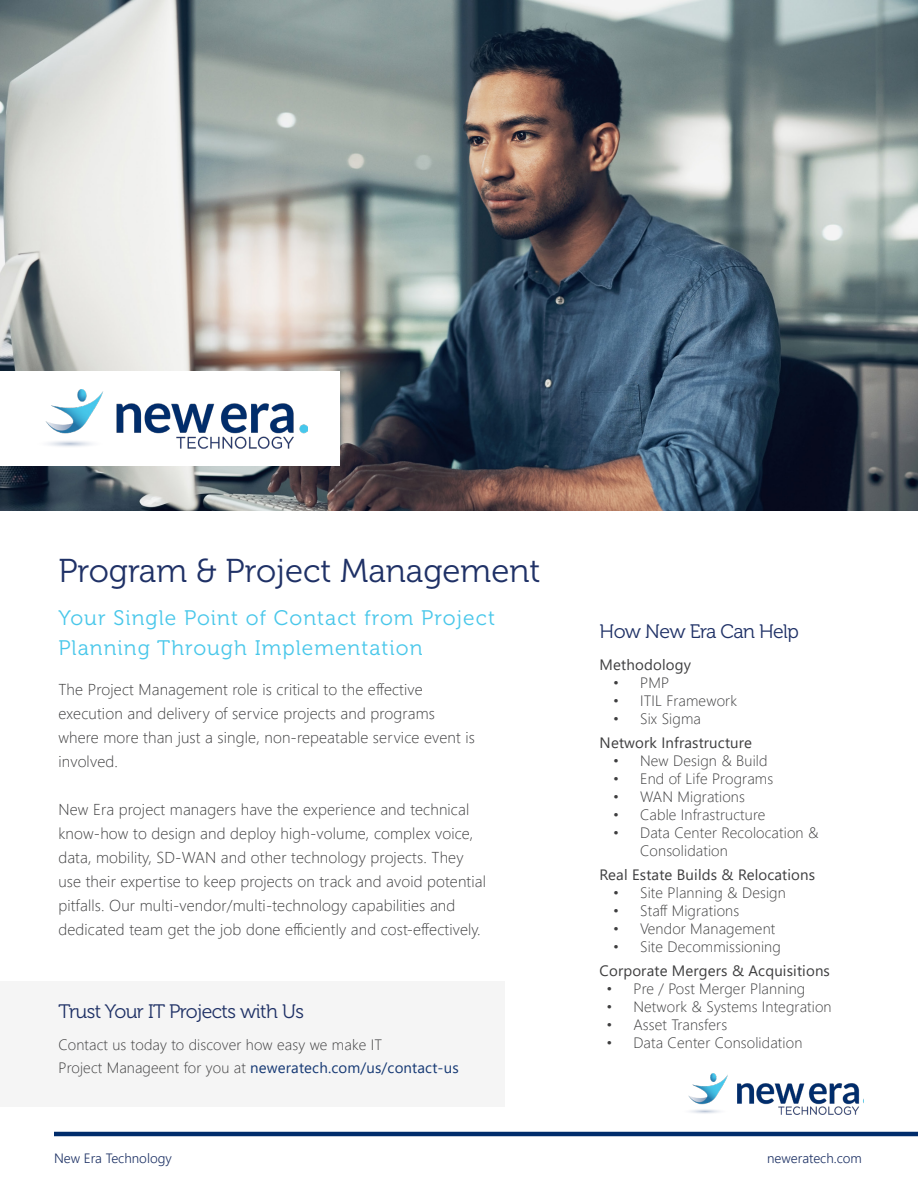
<style>
.page{position:relative;width:918px;height:1188px;background:#fff}
.page>*{position:absolute;margin:0;border:0;box-sizing:border-box;transform-origin:0 0}
.t1{font:33px "Museo 300";color:#1f3166}
.t2{font:21px "Museo 300";letter-spacing:.05em;color:#49c7ea}
.t3{font:19.5px "Museo 300";letter-spacing:-.03em;color:#1f3166}
.t4{font:300 15.75px/24px "Segoe UI";letter-spacing:.01em;color:#3e3e3f}
.t5{font:300 15px/18px "Segoe UI";letter-spacing:.01em;color:#3e3e3f}
.t6{font:15px "Segoe UI";letter-spacing:.01em;color:#3e3e3f}
.t7{font:15px "Segoe UI";letter-spacing:.01em;color:#163974}
.t8{font:300 13.5px "Segoe UI";color:#1e3265}
.s1{font-weight:300;color:#3e3e3f}
</style>
<div class="page">
<hr style="left:54px;top:1132px;width:864px;height:4px;background:#002c6b">
<div style="left:0;top:981px;width:504px;height:126px;background:#f5f5f5"></div>
<img style="left:688px;top:1074px;width:176px;height:40px">
<img style="left:0;top:0;width:918px;height:511px">
<div style="left:0;top:372px;width:339px;height:94px;background:#fff"></div>
<img style="left:45px;top:389px;width:263px;height:59px">
<p class="t1" style="left:58px;top:553px;width:484px">Program &amp; Project Management</p>
<p class="t2" style="left:58px;top:606px;width:438px">Your Single Point of Contact from Project</p>
<p class="t2" style="left:58px;top:636px;width:366px">Planning Through Implementation</p>
<p class="t4" style="left:58px;top:676px;width:366px">The Project Management role is critical to the effective</p>
<p class="t4" style="left:58px;top:700px;width:378px">execution and delivery of service projects and programs</p>
<p class="t4" style="left:58px;top:724px;width:418px">where more than just a single, non-repeatable service event is</p>
<p class="t4" style="left:58px;top:748px;width:61px">involved.</p>
<p class="t4" style="left:58px;top:796px;width:417px">New Era project managers have the experience and technical know-how to design and deploy high-volume, complex voice, data, mobility, SD-WAN and other technology projects. They</p>
<p class="t4" style="left:58px;top:868px;width:429px">use their expertise to keep projects on track and avoid potential pitfalls. Our multi-vendor/multi-technology capabilities and</p>
<p class="t4" style="left:58px;top:916px;width:424px">dedicated team get the job done efficiently and cost-effectively.</p>
<p class="t3" style="left:58px;top:1001px;width:247px">Trust Your IT Projects with Us</p>
<p class="t5" style="left:58px;top:1034px;width:325px">Contact us today to discover how easy we make IT</p>
<p class="t7" style="left:58px;top:1053px;width:402px"><span class="s1">Project Manageent for you at</span> neweratech.com/us/contact-us</p>
<p class="t3" style="left:600px;top:621px;width:201px">How New Era Can Help</p>
<p class="t6" style="left:600px;top:651px;width:93px">Methodology</p>
<p class="t5" style="left:613px;top:672px;width:58px">• PMP</p>
<p class="t5" style="left:613px;top:690px;width:125px">• ITIL Framework</p>
<p class="t5" style="left:613px;top:708px;width:89px">• Six Sigma</p>
<p class="t6" style="left:600px;top:729px;width:154px">Network Infrastructure</p>
<p class="t5" style="left:613px;top:750px;width:156px">• New Design &amp; Build</p>
<p class="t5" style="left:613px;top:768px;width:162px">• End of Life Programs</p>
<p class="t5" style="left:613px;top:786px;width:133px">• WAN Migrations</p>
<p class="t5" style="left:613px;top:804px;width:154px">• Cable Infrastructure</p>
<p class="t5" style="left:640px;top:822px;width:180px;text-indent:-27px">• Data Center Recolocation &amp;<br>Consolidation</p>
<p class="t6" style="left:600px;top:861px;width:217px">Real Estate Builds &amp; Relocations</p>
<p class="t5" style="left:613px;top:882px;width:174px">• Site Planning &amp; Design</p>
<p class="t5" style="left:613px;top:900px;width:128px">• Staff Migrations</p>
<p class="t5" style="left:613px;top:918px;width:164px">• Vendor Management</p>
<p class="t5" style="left:613px;top:936px;width:169px">• Site Decommissioning</p>
<p class="t6" style="left:600px;top:957px;width:232px">Corporate Mergers &amp; Acquisitions</p>
<p class="t5" style="left:606px;top:978px;width:200px">• Pre / Post Merger Planning</p>
<p class="t5" style="left:606px;top:996px;width:227px">• Network &amp; Systems Integration</p>
<p class="t5" style="left:606px;top:1014px;width:122px">• Asset Transfers</p>
<p class="t5" style="left:606px;top:1032px;width:198px">• Data Center Consolidation</p>
<p class="t8" style="left:54px;top:1146px;width:119px">New Era Technology</p>
<p class="t8" style="left:767px;top:1146px;width:96px">neweratech.com</p>
</div>
